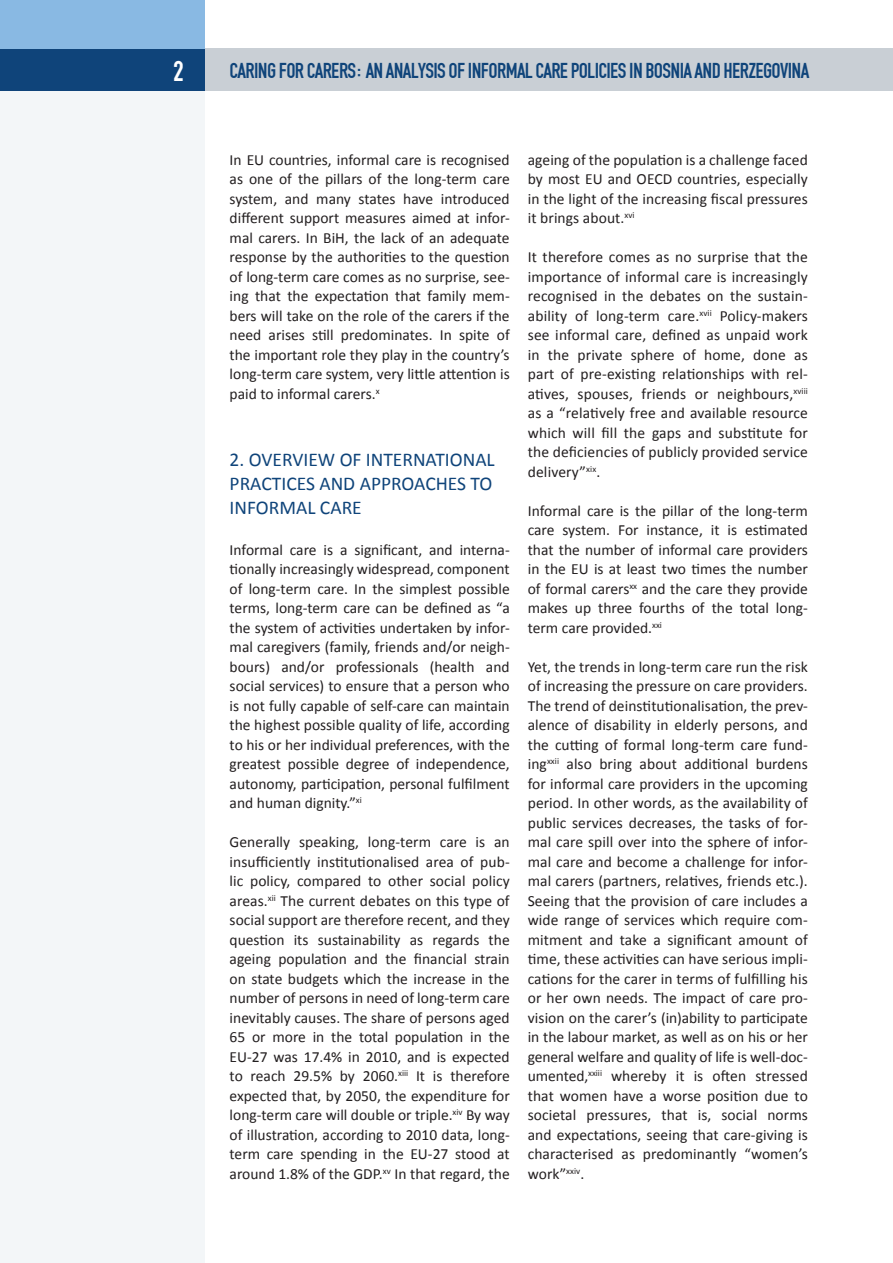
<style>
.page{position:relative;width:893px;height:1263px;background:#fff}
.page>*{position:absolute;margin:0;border:0;box-sizing:border-box;transform-origin:0 0}
.t1{font:30px "H Fette Engschrift";color:#fff}
.t2{font:22.5px "H Fette Engschrift";letter-spacing:-.03em;color:#0f447a}
.t3{font:19.5px/24px "Calibri";color:#0f447a;text-align:justify}
.t4{font:15.6px/19.5px "Calibri";color:#231f20;text-align:justify}
</style>
<div class="page">
<div style="left:0;top:91px;width:204px;height:1172px;background:#f3f6f8"></div>
<div style="left:204px;top:48px;width:689px;height:43px;background:#c9cfd5"></div>
<div style="left:0;top:48px;width:204px;height:43px;background:#0f447a"></div>
<div style="left:0;top:0;width:204px;height:48px;background:#89b9e3"></div>
<h1 class="t1" style="left:173px;top:53px;width:12px">2</h1>
<h2 class="t2" style="left:230px;top:57px;width:581px">CARING FOR CARERS: AN ANALYSIS OF INFORMAL CARE POLICIES IN BOSNIA AND HERZEGOVINA</h2>
<p class="t4" style="left:230px;top:149px;width:282px">In EU countries, informal care is recognised as one of the pillars of the long-term care system, and many states have introduced different support measures aimed at infor&shy;mal carers. In BiH, the lack of an adequate response by the authorities to the question of long-term care comes as no surprise, see&shy;ing that the expectation that family mem&shy;bers will take on the role of the carers if the need arises still predominates. In spite of the important role they play in the country’s long-term care system, very little attention is paid to informal carers.<sup>x</sup></p>
<p class="t3" style="left:230px;top:447px;width:267px">2. Ove rview of Internati onal Practi ces and App roaches to Informal Care</p>
<p class="t4" style="left:230px;top:539px;width:282px">Informal care is a significant, and interna&shy;tionally increasingly widespread, component of long-term care. In the simplest possible terms, long-term care can be defined as “a the system of activities undertaken by infor&shy;mal caregivers (family, friends and/or neigh&shy;bours) and/or professionals (health and social services) to ensure that a person who is not fully capable of self-care can maintain the highest possible quality of life, according to his or her individual preferences, with the greatest possible degree of independence, autonomy, participation, personal fulfilment and human dignity.”<sup>xi</sup></p>
<p class="t4" style="left:230px;top:832px;width:282px">Generally speaking, long-term care is an insufficiently institutionalised area of pub&shy;lic policy, compared to other social policy areas.<sup>xii</sup> The current debates on this type of social support are therefore recent, and they question its sustainability as regards the ageing population and the financial strain on state budgets which the increase in the number of persons in need of long-term care inevitably causes. The share of persons aged 65 or more in the total population in the EU-27 was 17.4% in 2010, and is expected to reach 29.5% by 2060.<sup>xiii</sup> It is therefore expected that, by 2050, the expenditure for long-term care will double or triple.<sup>xiv</sup> By way of illustration, according to 2010 data, long&shy;term care spending in the EU-27 stood at around 1.8% of the GDP.<sup>xv</sup> In that regard, the</p>
<p class="t4" style="left:528px;top:149px;width:282px">ageing of the population is a challenge faced by most EU and OECD countries, especially in the light of the increasing fiscal pressures it brings about.<sup>xvi</sup></p>
<p class="t4" style="left:528px;top:247px;width:282px">It therefore comes as no surprise that the importance of informal care is increasingly recognised in the debates on the sustain&shy;ability of long-term care.<sup>xvii</sup> Policy-makers see informal care, defined as unpaid work in the private sphere of home, done as part of pre-existing relationships with rel&shy;atives, spouses, friends or neighbours,<sup>xviii </sup>as a “relatively free and available resource which will fill the gaps and substitute for the deficiencies of publicly provided service delivery”<sup>xix</sup>.</p>
<p class="t4" style="left:528px;top:500px;width:282px">Informal care is the pillar of the long-term care system. For instance, it is estimated that the number of informal care providers in the EU is at least two times the number of formal carers<sup>xx</sup> and the care they provide makes up three fourths of the total long&shy;term care provided.<sup>xxi</sup></p>
<p class="t4" style="left:528px;top:656px;width:282px">Yet, the trends in long-term care run the risk of increasing the pressure on care providers.<br>The trend of deinstitutionalisation, the prev&shy;alence of disability in elderly persons, and the cutting of formal long-term care fund&shy;ing<sup>xxii</sup> also bring about additional burdens for informal care providers in the upcoming period. In other words, as the availability of public services decreases, the tasks of for&shy;mal care spill over into the sphere of infor&shy;mal care and become a challenge for infor&shy;mal carers (partners, relatives, friends etc.).<br>Seeing that the provision of care includes a wide range of services which require com&shy;mitment and take a significant amount of time, these activities can have serious impli&shy;cations for the carer in terms of fulfilling his or her own needs. The impact of care pro&shy;vision on the carer’s (in)ability to participate in the labour market, as well as on his or her general welfare and quality of life is well-doc&shy;umented,<sup>xxiii</sup> whereby it is often stressed that women have a worse position due to societal pressures, that is, social norms and expectations, seeing that care-giving is characterised as predominantly “women’s work”<sup>xxiv</sup>.</p>
</div>
